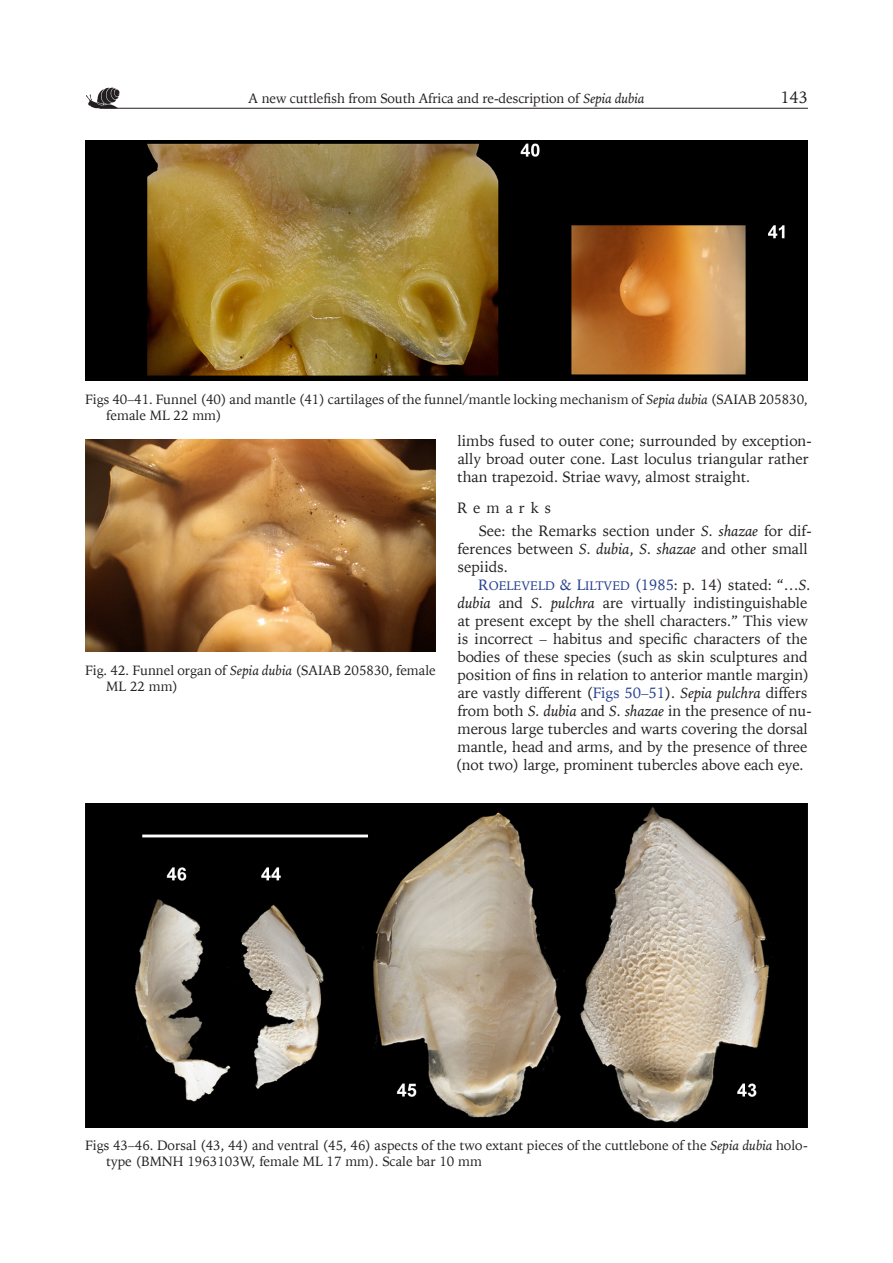
<style>
.page{position:relative;width:893px;height:1263px;background:#fff}
.page>*{position:absolute;margin:0;border:0;box-sizing:border-box;transform-origin:0 0}
.t1{font:16.5px "Iowan Old St EU";color:#231f20}
.Podtytuł_3{font:15px/18px "Iowan Old St EU";letter-spacing:-.005em;color:#231f20}
.Podtytuł_3-2{font:15px "Iowan Old St EU";letter-spacing:.4em;color:#231f20}
.Tytuł_ryciny_tabeli{font:13.5px/16.2px "Iowan Old St EU";color:#231f20}
.s1{font-style:italic}
.s2{font-family:"Iowan Old St EU Normal SC830";color:#253f8e}
.s3{font-family:"Iowan Old St EU Normal SC830";font-size:12.45px;color:#253f8e}
.s4{color:#253f8e}
</style>
<div class="page">
<hr style="left:100px;top:108px;width:708px;height:1px;background:#231f20">
<img style="left:86px;top:88px;width:34px;height:21px">
<img style="left:85px;top:439px;width:351px;height:213px">
<img style="left:85px;top:140px;width:723px;height:240px">
<img style="left:85px;top:803px;width:723px;height:324px">
<p class="Tytuł_ryciny_tabeli" style="left:249px;top:90px;width:397px">A new cuttlefish from South Africa and re-description of <span class="s1">Sepia dubia</span></p>
<p class="t1" style="left:780px;top:87px;width:29px">143</p>
<p class="Tytuł_ryciny_tabeli" style="left:106px;top:391px;width:703px;text-indent:-21px">Figs 40–41. Funnel (40) and mantle (41) cartilages of the funnel/mantle locking mechanism of <span class="s1">Sepia dubia</span> (SAIAB 205830, female ML 22 mm)</p>
<p class="Tytuł_ryciny_tabeli" style="left:106px;top:662px;width:331px;text-indent:-21px">Fig. 42. Funnel organ of <span class="s1">Sepia dubia</span> (SAIAB 205830, female<br>ML 22 mm)</p>
<p class="Podtytuł_3" style="left:457px;top:432px;width:356px">limbs fused to outer cone; surrounded by exception&shy;ally broad outer cone. Last loculus triangular rather than trapezoid. Striae wavy, almost straight.</p>
<p class="Podtytuł_3-2" style="left:457px;top:499px;width:96px">Remarks</p>
<p class="Podtytuł_3" style="left:457px;top:522px;width:356px;text-indent:21px">See: the Remarks section under <span class="s1">S. shazae</span> for dif&shy;ferences between <span class="s1">S. dubia</span>, <span class="s1">S. shazae</span> and other small sepiids.</p>
<p class="Podtytuł_3" style="left:456px;top:576px;width:358px;text-indent:23px"><span class="s2">R</span><span class="s3">OELEVELD</span> <span class="s4">&amp;</span> <span class="s2">L</span><span class="s3">ILTVED</span> <span class="s4">(1985</span>: p. 14) stated: “…<span class="s1">S. dubia</span> and <span class="s1">S. pulchra</span> are virtually indistinguishable at present except by the shell characters.” This view is incorrect – habitus and specific characters of the bodies of these species (such as skin sculptures and position of fins in relation to anterior mantle margin) are vastly different (<span class="s4">Figs 50–51</span>). <span class="s1">Sepia pulchra</span> differs from both <span class="s1">S. dubia</span> and <span class="s1">S. shazae</span> in the presence of nu&shy;merous large tubercles and warts covering the dorsal mantle, head and arms, and by the presence of three (not two) large, prominent tubercles above each eye.</p>
<p class="Tytuł_ryciny_tabeli" style="left:106px;top:1138px;width:703px;text-indent:-21px">Figs 43–46. Dorsal (43, 44) and ventral (45, 46) aspects of the two extant pieces of the cuttlebone of the <span class="s1">Sepia dubia</span> holo&shy;type (BMNH 1963103W, female ML 17 mm). Scale bar 10 mm</p>
</div>
